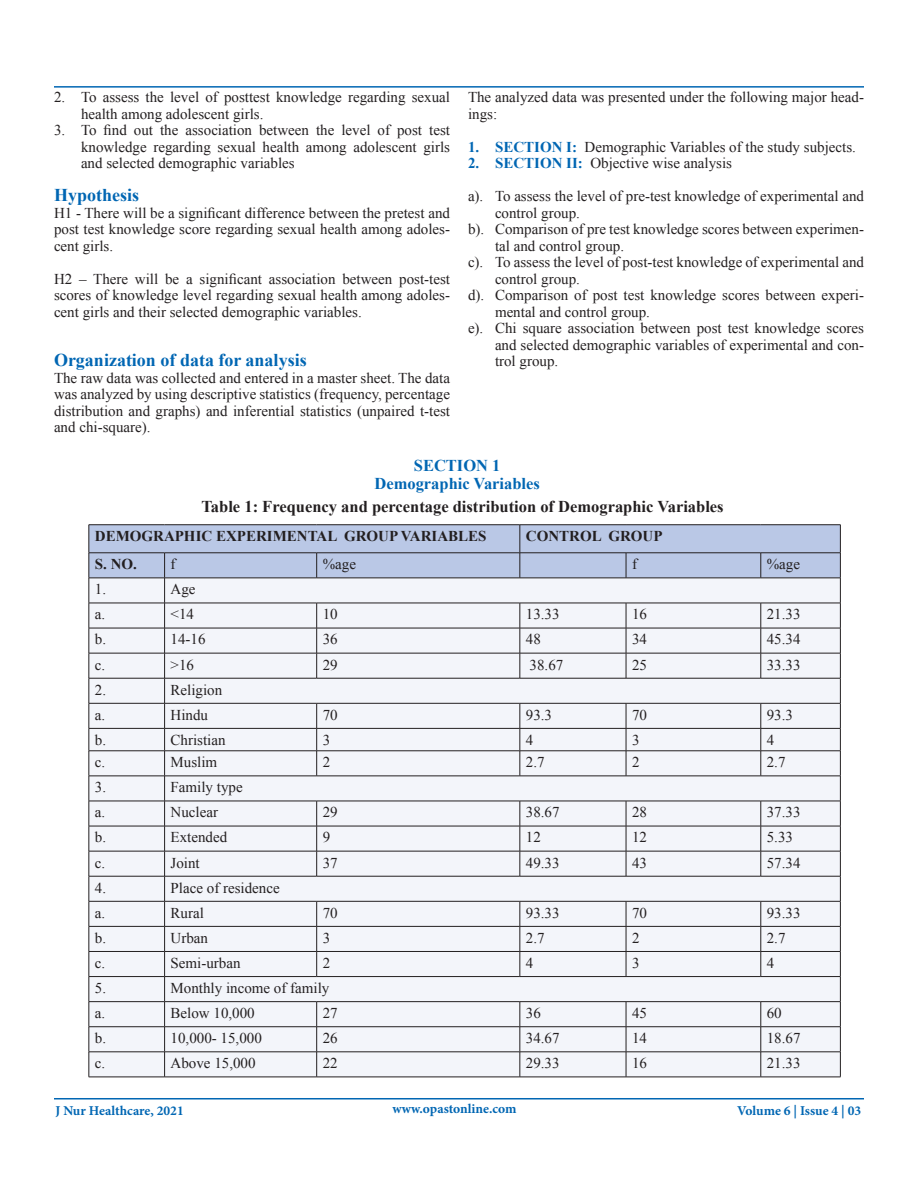
<style>
.page{position:relative;width:918px;height:1188px;background:#fff}
.page>*{position:absolute;margin:0;border:0;box-sizing:border-box;transform-origin:0 0}
.t1{font:700 18px "Times New Roman";color:#0166b3}
.t2{font:700 16.5px "Times New Roman";color:#231f20}
.t3{font:700 16.5px "Times New Roman";color:#0166b3}
.t4{font:15px/16.5px "Times New Roman";color:#231f20}
.t5{font:700 15px "Times New Roman";color:#231f20}
.t6{font:700 13.5px "Minion Pro";color:#0166b3}
.s1{font-weight:700;color:#0166b3}
</style>
<div class="page">
<hr style="left:54px;top:1098px;width:810px;height:2px;background:#0166b3">
<hr style="left:54px;top:86px;width:810px;height:2px;background:#0166b3">
<hr style="left:89px;top:1077px;width:76px;height:1px;background:#231f20">
<hr style="left:165px;top:1077px;width:152px;height:1px;background:#231f20">
<hr style="left:317px;top:1077px;width:203px;height:1px;background:#231f20">
<hr style="left:520px;top:1077px;width:106px;height:1px;background:#231f20">
<hr style="left:626px;top:1077px;width:135px;height:1px;background:#231f20">
<hr style="left:761px;top:1077px;width:80px;height:1px;background:#231f20">
<hr style="left:89px;top:524px;width:76px;height:1px;background:#231f20">
<hr style="left:165px;top:524px;width:152px;height:1px;background:#231f20">
<hr style="left:317px;top:524px;width:203px;height:1px;background:#231f20">
<hr style="left:520px;top:524px;width:106px;height:1px;background:#231f20">
<hr style="left:626px;top:524px;width:135px;height:1px;background:#231f20">
<hr style="left:761px;top:524px;width:80px;height:1px;background:#231f20">
<svg style="left:89px;top:525px;width:752px;height:552px"></svg>
<p class="t4" style="left:81px;top:89px;width:371px;text-indent:-27px">2. To assess the level of posttest knowledge regarding sexual health among adolescent girls.</p>
<p class="t4" style="left:81px;top:122px;width:371px;text-align:justify;text-indent:-27px">3. To find out the association between the level of post test knowledge regarding sexual health among adolescent girls and selected demographic variables</p>
<p class="t1" style="left:54px;top:183px;width:87px">Hypothesis</p>
<p class="t4" style="left:54px;top:204px;width:398px;text-align:justify">H1 - There will be a significant difference between the pretest and post test knowledge score regarding sexual health among adoles&shy;cent girls.</p>
<p class="t4" style="left:54px;top:270px;width:398px;text-align:justify">H2 – There will be a significant association between post-test scores of knowledge level regarding sexual health among adoles&shy;cent girls and their selected demographic variables.</p>
<p class="t1" style="left:54px;top:348px;width:254px">Organization of data for analysis</p>
<p class="t4" style="left:54px;top:369px;width:398px;text-align:justify">The raw data was collected and entered in a master sheet. The data was analyzed by using descriptive statistics (frequency, percentage distribution and graphs) and inferential statistics (unpaired t-test and chi-square).</p>
<p class="t4" style="left:468px;top:89px;width:397px">The analyzed data was presented under the following major head&shy;ings:</p>
<p class="t4" style="left:468px;top:138px;width:389px"><span class="s1">1. SECTION I:</span> Demographic Variables of the study subjects.</p>
<p class="t4" style="left:468px;top:155px;width:266px"><span class="s1">2. SECTION II:</span> Objective wise analysis</p>
<p class="t4" style="left:495px;top:188px;width:371px;text-indent:-27px">a). To assess the level of pre-test knowledge of experimental and control group.</p>
<p class="t4" style="left:495px;top:221px;width:370px;text-indent:-27px">b). Comparison of pre test knowledge scores between experimen&shy;tal and control group.</p>
<p class="t4" style="left:495px;top:254px;width:371px;text-indent:-27px">c). To assess the level of post-test knowledge of experimental and control group.</p>
<p class="t4" style="left:495px;top:287px;width:370px;text-indent:-27px">d). Comparison of post test knowledge scores between experi&shy;mental and control group.</p>
<p class="t4" style="left:495px;top:320px;width:371px;text-align:justify;text-indent:-27px">e). Chi square association between post test knowledge scores and selected demographic variables of experimental and con&shy;trol group.</p>
<p class="t3" style="left:414px;top:454px;width:88px">SECTION 1</p>
<p class="t3" style="left:374px;top:472px;width:167px">Demographic Variables</p>
<p class="t2" style="left:201px;top:495px;width:524px">Table 1: Frequency and percentage distribution of Demographic Variables</p>
<p class="t5" style="left:95px;top:526px;width:393px">DEMOGRAPHIC EXPERIMENTAL GROUP VARIABLES</p>
<p class="t5" style="left:526px;top:526px;width:138px">CONTROL GROUP</p>
<p class="t5" style="left:95px;top:554px;width:44px">S. NO.</p>
<p class="t4" style="left:171px;top:556px;width:6px">f</p>
<p class="t4" style="left:323px;top:556px;width:35px">%age</p>
<p class="t4" style="left:632px;top:556px;width:6px">f</p>
<p class="t4" style="left:767px;top:556px;width:35px">%age</p>
<p class="t4" style="left:95px;top:581px;width:13px">1.</p>
<p class="t4" style="left:171px;top:581px;width:26px">Age</p>
<p class="t4" style="left:95px;top:606px;width:12px">a.</p>
<p class="t4" style="left:171px;top:606px;width:25px">&lt;14</p>
<p class="t4" style="left:323px;top:606px;width:16px">10</p>
<p class="t4" style="left:526px;top:606px;width:35px">13.33</p>
<p class="t4" style="left:632px;top:606px;width:16px">16</p>
<p class="t4" style="left:767px;top:606px;width:35px">21.33</p>
<p class="t4" style="left:95px;top:631px;width:13px">b.</p>
<p class="t4" style="left:171px;top:631px;width:36px">14-16</p>
<p class="t4" style="left:323px;top:631px;width:16px">36</p>
<p class="t4" style="left:526px;top:631px;width:16px">48</p>
<p class="t4" style="left:632px;top:631px;width:16px">34</p>
<p class="t4" style="left:767px;top:631px;width:35px">45.34</p>
<p class="t4" style="left:95px;top:656px;width:12px">c.</p>
<p class="t4" style="left:171px;top:656px;width:25px">&gt;16</p>
<p class="t4" style="left:323px;top:656px;width:16px">29</p>
<p class="t4" style="left:530px;top:656px;width:35px">38.67</p>
<p class="t4" style="left:632px;top:656px;width:16px">25</p>
<p class="t4" style="left:767px;top:656px;width:35px">33.33</p>
<p class="t4" style="left:95px;top:681px;width:13px">2.</p>
<p class="t4" style="left:171px;top:681px;width:53px">Religion</p>
<p class="t4" style="left:95px;top:706px;width:12px">a.</p>
<p class="t4" style="left:171px;top:706px;width:39px">Hindu</p>
<p class="t4" style="left:323px;top:706px;width:16px">70</p>
<p class="t4" style="left:526px;top:706px;width:28px">93.3</p>
<p class="t4" style="left:632px;top:706px;width:16px">70</p>
<p class="t4" style="left:767px;top:706px;width:28px">93.3</p>
<p class="t4" style="left:95px;top:731px;width:13px">b.</p>
<p class="t4" style="left:171px;top:731px;width:57px">Christian</p>
<p class="t4" style="left:323px;top:731px;width:9px">3</p>
<p class="t4" style="left:526px;top:731px;width:9px">4</p>
<p class="t4" style="left:632px;top:731px;width:9px">3</p>
<p class="t4" style="left:767px;top:731px;width:9px">4</p>
<p class="t4" style="left:95px;top:754px;width:12px">c.</p>
<p class="t4" style="left:171px;top:754px;width:48px">Muslim</p>
<p class="t4" style="left:323px;top:754px;width:9px">2</p>
<p class="t4" style="left:526px;top:754px;width:20px">2.7</p>
<p class="t4" style="left:632px;top:754px;width:9px">2</p>
<p class="t4" style="left:767px;top:754px;width:20px">2.7</p>
<p class="t4" style="left:95px;top:779px;width:13px">3.</p>
<p class="t4" style="left:171px;top:779px;width:74px">Family type</p>
<p class="t4" style="left:95px;top:804px;width:12px">a.</p>
<p class="t4" style="left:171px;top:804px;width:49px">Nuclear</p>
<p class="t4" style="left:323px;top:804px;width:16px">29</p>
<p class="t4" style="left:526px;top:804px;width:35px">38.67</p>
<p class="t4" style="left:632px;top:804px;width:16px">28</p>
<p class="t4" style="left:767px;top:804px;width:35px">37.33</p>
<p class="t4" style="left:95px;top:829px;width:13px">b.</p>
<p class="t4" style="left:171px;top:829px;width:58px">Extended</p>
<p class="t4" style="left:323px;top:829px;width:9px">9</p>
<p class="t4" style="left:526px;top:829px;width:16px">12</p>
<p class="t4" style="left:632px;top:829px;width:16px">12</p>
<p class="t4" style="left:767px;top:829px;width:28px">5.33</p>
<p class="t4" style="left:95px;top:854px;width:12px">c.</p>
<p class="t4" style="left:171px;top:854px;width:31px">Joint</p>
<p class="t4" style="left:323px;top:854px;width:16px">37</p>
<p class="t4" style="left:526px;top:854px;width:35px">49.33</p>
<p class="t4" style="left:632px;top:854px;width:16px">43</p>
<p class="t4" style="left:767px;top:854px;width:35px">57.34</p>
<p class="t4" style="left:95px;top:879px;width:13px">4.</p>
<p class="t4" style="left:171px;top:879px;width:111px">Place of residence</p>
<p class="t4" style="left:95px;top:904px;width:12px">a.</p>
<p class="t4" style="left:171px;top:904px;width:35px">Rural</p>
<p class="t4" style="left:323px;top:904px;width:16px">70</p>
<p class="t4" style="left:526px;top:904px;width:35px">93.33</p>
<p class="t4" style="left:632px;top:904px;width:16px">70</p>
<p class="t4" style="left:767px;top:904px;width:35px">93.33</p>
<p class="t4" style="left:95px;top:929px;width:13px">b.</p>
<p class="t4" style="left:171px;top:929px;width:39px">Urban</p>
<p class="t4" style="left:323px;top:929px;width:9px">3</p>
<p class="t4" style="left:526px;top:929px;width:20px">2.7</p>
<p class="t4" style="left:632px;top:929px;width:9px">2</p>
<p class="t4" style="left:767px;top:929px;width:20px">2.7</p>
<p class="t4" style="left:95px;top:954px;width:12px">c.</p>
<p class="t4" style="left:171px;top:954px;width:71px">Semi-urban</p>
<p class="t4" style="left:323px;top:954px;width:9px">2</p>
<p class="t4" style="left:526px;top:954px;width:9px">4</p>
<p class="t4" style="left:632px;top:954px;width:9px">3</p>
<p class="t4" style="left:767px;top:954px;width:9px">4</p>
<p class="t4" style="left:95px;top:979px;width:13px">5.</p>
<p class="t4" style="left:171px;top:979px;width:160px">Monthly income of family</p>
<p class="t4" style="left:95px;top:1005px;width:12px">a.</p>
<p class="t4" style="left:171px;top:1005px;width:86px">Below 10,000</p>
<p class="t4" style="left:323px;top:1005px;width:16px">27</p>
<p class="t4" style="left:526px;top:1005px;width:16px">36</p>
<p class="t4" style="left:632px;top:1005px;width:16px">45</p>
<p class="t4" style="left:767px;top:1005px;width:16px">60</p>
<p class="t4" style="left:95px;top:1030px;width:13px">b.</p>
<p class="t4" style="left:171px;top:1030px;width:93px">10,000- 15,000</p>
<p class="t4" style="left:323px;top:1030px;width:16px">26</p>
<p class="t4" style="left:526px;top:1030px;width:35px">34.67</p>
<p class="t4" style="left:632px;top:1030px;width:16px">14</p>
<p class="t4" style="left:767px;top:1030px;width:35px">18.67</p>
<p class="t4" style="left:95px;top:1055px;width:12px">c.</p>
<p class="t4" style="left:171px;top:1055px;width:86px">Above 15,000</p>
<p class="t4" style="left:323px;top:1055px;width:16px">22</p>
<p class="t4" style="left:526px;top:1055px;width:35px">29.33</p>
<p class="t4" style="left:632px;top:1055px;width:16px">16</p>
<p class="t4" style="left:767px;top:1055px;width:35px">21.33</p>
<p class="t6" style="left:56px;top:1101px;width:130px">J Nur Healthcare, 2021</p>
<p class="t6" style="left:393px;top:1099px;width:126px">www.opastonline.com</p>
<p class="t6" style="left:737px;top:1101px;width:126px">Volume 6 | Issue 4 | 03</p>
</div>
